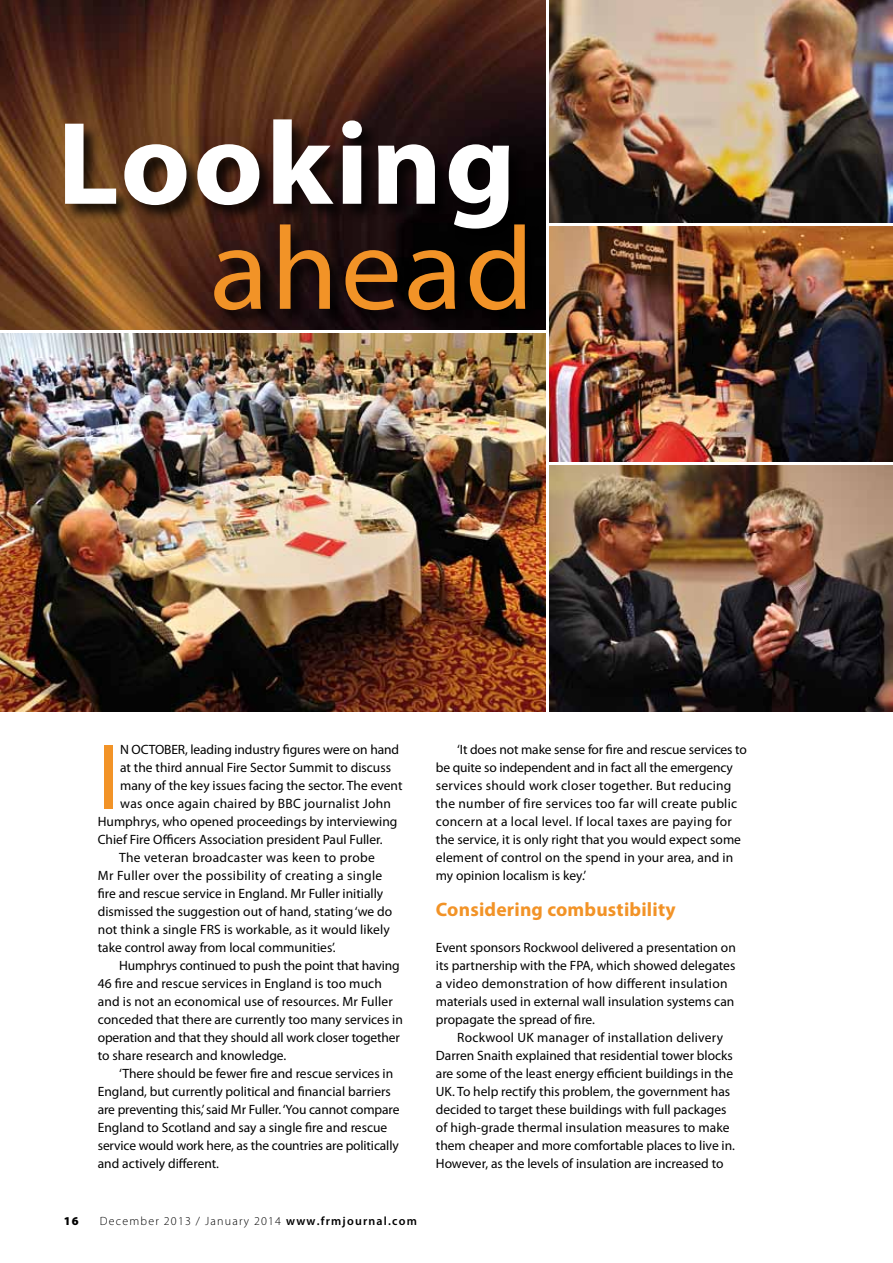
<style>
.page{position:relative;width:893px;height:1263px;background:#fff}
.page>*{position:absolute;margin:0;border:0;box-sizing:border-box;transform-origin:0 0}
.t1{font:700 118.8px "Myriad Pro";letter-spacing:.02em;color:#fff}
.t2{font:118.8px "Myriad Pro";letter-spacing:.02em;color:#f29327}
.t3{font:93.6px "Myriad Pro";color:#f29327}
.t4{font:700 19.5px "Myriad Pro";letter-spacing:.01em;color:#f29327}
.t5{font:13.5px/18px "Myriad Pro";color:#000}
.t6{font:13.5px "Myriad Pro";letter-spacing:.025em;color:#000}
.t7{font:13.5px "Myriad Pro";letter-spacing:.02em;color:#000}
.t8{font:300 12px "Myriad Pro";letter-spacing:.1em;color:#000}
.t9{font:900 12px "Myriad Pro";color:#000}
.s1{font-weight:600}
</style>
<div class="page">
<img style="left:0;top:0;width:545px;height:329px">
<img style="left:0;top:333px;width:545px;height:379px">
<img style="left:549px;top:0;width:344px;height:222px">
<img style="left:549px;top:227px;width:344px;height:235px">
<img style="left:549px;top:466px;width:344px;height:246px">
<div style="left:65px;top:119px;width:478px;height:209px;background:#000;opacity:.75"></div>
<h1 class="t1" style="left:57px;top:86px;width:460px">Looking</h1>
<h1 class="t2" style="left:210px;top:196px;width:325px">ahead</h1>
<h2 class="t3" style="left:98px;top:719px;width:24px">I</h2>
<p class="t5" style="left:120px;top:741px;width:280px">N OCTOBER, leading industry figures were on hand</p>
<p class="t5" style="left:120px;top:759px;width:272px">at the third annual Fire Sector Summit to discuss</p>
<p class="t5" style="left:120px;top:777px;width:284px">many of the key issues facing the sector. The event</p>
<p class="t7" style="left:120px;top:795px;width:272px">was once again chaired by BBC journalist John</p>
<p class="t5" style="left:98px;top:813px;width:301px">Humphrys, who opened proceedings by interviewing</p>
<p class="t5" style="left:98px;top:831px;width:286px">Chief Fire Officers Association president Paul Fuller.</p>
<p class="t6" style="left:119px;top:849px;width:257px">The veteran broadcaster was keen to probe</p>
<p class="t6" style="left:98px;top:867px;width:286px">Mr Fuller over the possibility of creating a single</p>
<p class="t5" style="left:98px;top:885px;width:287px">fire and rescue service in England. Mr Fuller initially</p>
<p class="t5" style="left:98px;top:903px;width:296px">dismissed the suggestion out of hand, stating ‘we do</p>
<p class="t5" style="left:98px;top:921px;width:294px">not think a single FRS is workable, as it would likely</p>
<p class="t5" style="left:98px;top:939px;width:239px">take control away from local communities’.</p>
<p class="t5" style="left:119px;top:957px;width:282px">Humphrys continued to push the point that having</p>
<p class="t5" style="left:98px;top:975px;width:286px">46 fire and rescue services in England is too much</p>
<p class="t5" style="left:98px;top:992px;width:297px">and is not an economical use of resources. Mr Fuller</p>
<p class="t5" style="left:98px;top:1010px;width:307px">conceded that there are currently too many services in</p>
<p class="t5" style="left:98px;top:1028px;width:304px">operation and that they should all work closer together</p>
<p class="t5" style="left:98px;top:1046px;width:190px">to share research and knowledge.</p>
<p class="t5" style="left:119px;top:1064px;width:276px">‘There should be fewer fire and rescue services in</p>
<p class="t5" style="left:98px;top:1082px;width:295px">England, but currently political and financial barriers</p>
<p class="t5" style="left:98px;top:1100px;width:303px">are preventing this,’ said Mr Fuller. ‘You cannot compare</p>
<p class="t5" style="left:98px;top:1118px;width:291px">England to Scotland and say a single fire and rescue</p>
<p class="t5" style="left:98px;top:1136px;width:302px">service would work here, as the countries are politically</p>
<p class="t5" style="left:98px;top:1154px;width:123px">and actively different.</p>
<p class="t9" style="left:64px;top:1214px;width:16px">16</p>
<p class="t8" style="left:100px;top:1214px;width:319px">December 2013 / January 2014 <span class="s1">www.frmjournal.com</span></p>
<p class="t5" style="left:436px;top:740px;width:312px;text-indent:21px">‘It does not make sense for fire and rescue services to be quite so independent and in fact all the emergency services should work closer together. But reducing the number of fire services too far will create public concern at a local level. If local taxes are paying for the service, it is only right that you would expect some element of control on the spend in your area, and in my opinion localism is key.’</p>
<h3 class="t4" style="left:436px;top:897px;width:241px">Considering combustibility</h3>
<p class="t5" style="left:436px;top:939px;width:301px">Event sponsors Rockwool delivered a presentation on its partnership with the FPA, which showed delegates a video demonstration of how different insulation materials used in external wall insulation systems can propagate the spread of fire.</p>
<p class="t5" style="left:436px;top:1029px;width:301px;text-indent:21px">Rockwool UK manager of installation delivery Darren Snaith explained that residential tower blocks are some of the least energy efficient buildings in the UK. To help rectify this problem, the government has decided to target these buildings with full packages of high-grade thermal insulation measures to make them cheaper and more comfortable places to live in.<br>However, as the levels of insulation are increased to</p>
</div>
